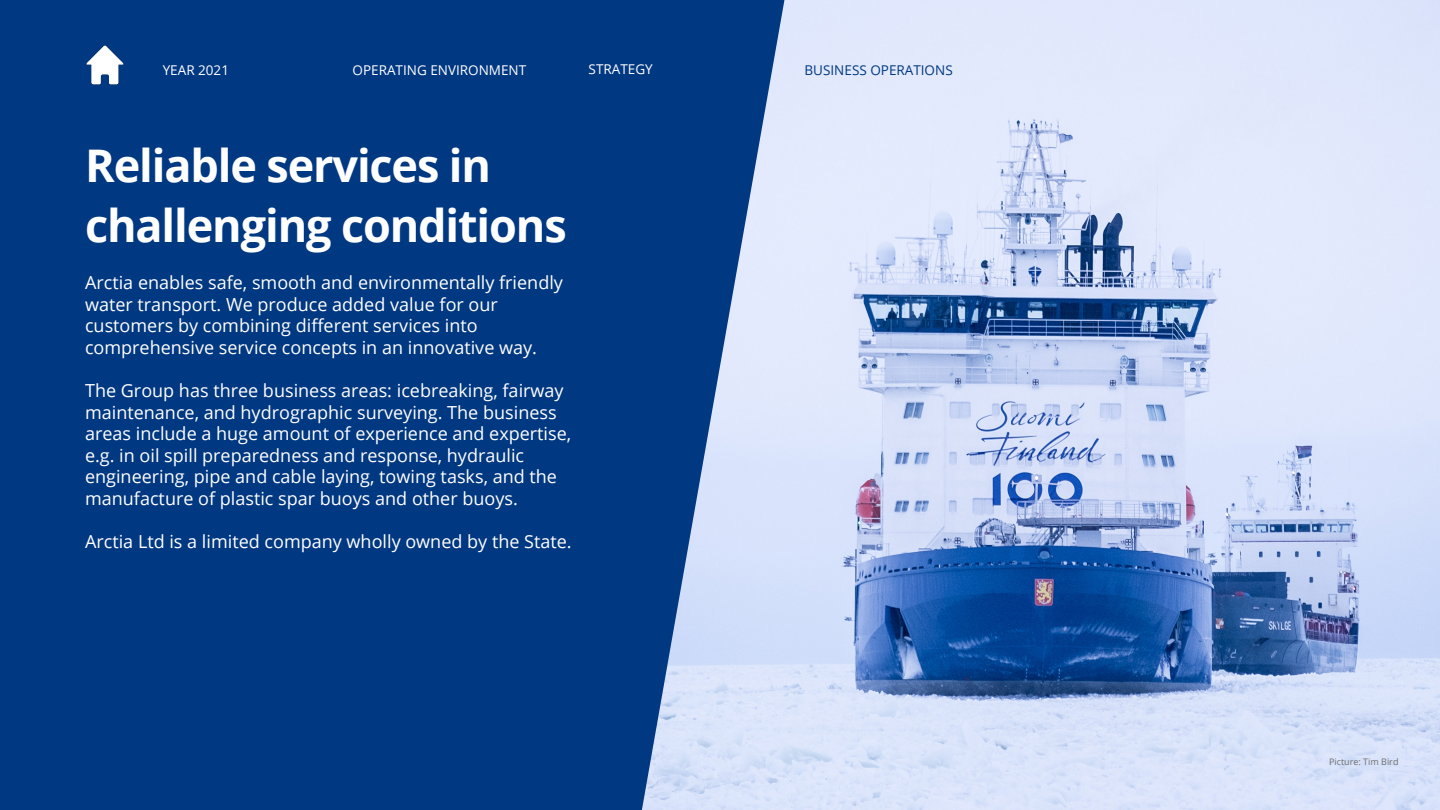
<style>
.page{position:relative;width:1440px;height:810px;background:#fff}
.page>*{position:absolute;margin:0;border:0;box-sizing:border-box;transform-origin:0 0}
.Otsikko_1{font:700 45px/60px "Open Sans";letter-spacing:-.025em;color:#fff}
.ingressi{font:18px/21.6px "Open Sans";color:#fff}
.Navit{font:13.5px "Open Sans";color:#fff}
.Navit-2{font:13.5px "Open Sans";color:#003881}
.t1{font:13.5px "Open Sans";color:#6e6e6e}
.t2{font:9px "Open Sans";color:#6e6e6e}
</style>
<div class="page">
<div style="left:0;top:0;width:1439px;height:810px;background:#003882"></div>
<img style="left:642px;top:0;width:797px;height:810px">
<img style="left:86px;top:45px;width:38px;height:40px">
<p class="Navit" style="left:163px;top:61px;width:68px">YEAR 2021</p>
<p class="Navit" style="left:352px;top:61px;width:175px">OPERATING ENVIRONMENT</p>
<p class="Navit" style="left:588px;top:60px;width:66px">STRATEGY</p>
<p class="Navit-2" style="left:804px;top:61px;width:150px">BUSINESS OPERATIONS</p>
<p class="Otsikko_1" style="left:85px;top:135px;width:483px">Reliable services in challenging conditions</p>
<p class="ingressi" style="left:85px;top:271px;width:479px">Arctia enables safe, smooth and environmentally friendly water transport. We produce added value for our customers by combining different services into comprehensive service concepts in an innovative way.</p>
<p class="ingressi" style="left:85px;top:379px;width:488px">The Group has three business areas: icebreaking, fairway maintenance, and hydrographic surveying. The business areas include a huge amount of experience and expertise, e.g. in oil spill preparedness and response, hydraulic engineering, pipe and cable laying, towing tasks, and the manufacture of plastic spar buoys and other buoys.</p>
<p class="ingressi" style="left:85px;top:530px;width:488px">Arctia Ltd is a limited company wholly owned by the State.</p>
<p class="t1" style="left:1368px;top:749px;width:9px">3</p>
<p class="t2" style="left:1328px;top:755px;width:71px">Picture: Tim Bird</p>
</div>
